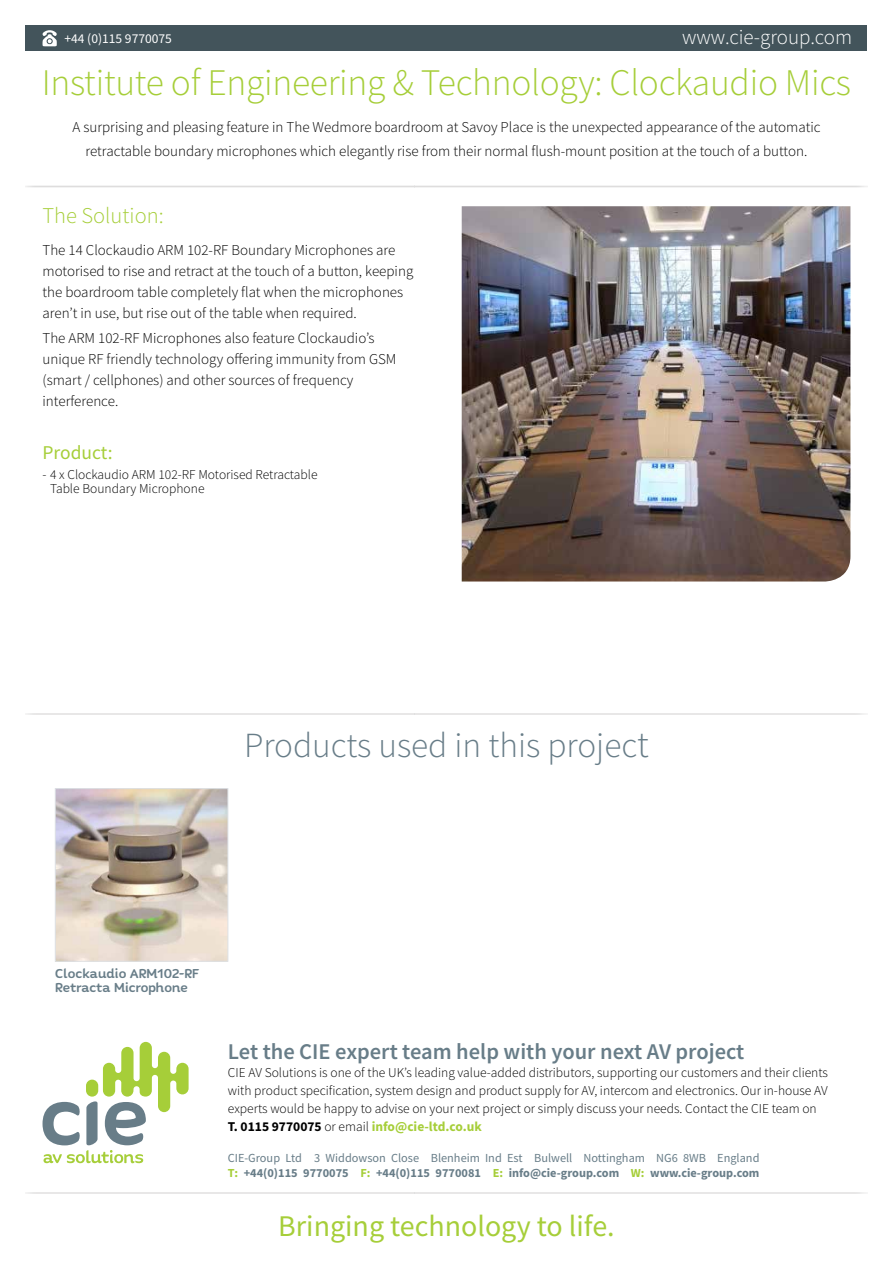
<style>
.page{position:relative;width:893px;height:1263px;background:#fff}
.page>*{position:absolute;margin:0;border:0;box-sizing:border-box;transform-origin:0 0}
.t1{font:300 37.5px "Source Sans Pro";letter-spacing:-.01em;color:#a6ce39}
.t2{font:300 35.25px "Source Sans Pro";color:#687d88}
.t3{font:30px "Source Sans Pro";color:#a6ce39}
.t4{font:600 22.5px "Source Sans Pro";color:#687d88}
.t5{font:300 22.5px "Source Sans Pro";color:#a6ce39}
.t6{font:300 21px "Source Sans Pro";color:#fff}
.t7{font:19.5px "Source Sans Pro";color:#a6ce39}
.t8{font:300 15px/21px "Source Sans Pro";color:#000}
.t9{font:500 14.25px/14.2px "Quenda";letter-spacing:-.005em;color:#687d88}
.t10{font:300 13.5px/18px "Source Sans Pro";color:#000}
.t11{font:13.5px "Source Sans Pro";color:#fff}
.t12{font:12.3px/15px "Source Sans Pro";color:#687d88}
.s1{font-size:37.5px}
.s2{font-weight:700}
.s3{font-weight:700;color:#a6ce39}
</style>
<div class="page">
<svg style="left:43px;top:1042px;width:146px;height:122px"></svg>
<div style="left:26px;top:26px;width:841px;height:25px;background:#43545b"></div>
<svg style="left:42px;top:30px;width:15px;height:16px"></svg>
<img style="left:462px;top:206px;width:388px;height:375px">
<img style="left:57px;top:790px;width:169px;height:170px">
<div style="left:55px;top:788px;width:173px;height:174px;border:1px solid #dee2e6"></div>
<p class="t11" style="left:64px;top:30px;width:109px">+44 (0)115 9770075</p>
<h3 class="t6" style="left:682px;top:24px;width:171px">www.cie-group.com</h3>
<h1 class="t1" style="left:42px;top:60px;width:811px">Institute of Engineering &amp; Technology: Clockaudio Mics</h1>
<p class="t8" style="left:72px;top:115px;width:750px;line-height:24px;text-align:center">A surprising and pleasing feature in The Wedmore boardroom at Savoy Place is the unexpected appearance of the automatic retractable boundary microphones which elegantly rise from their normal flush-mount position at the touch of a button.</p>
<h3 class="t5" style="left:43px;top:202px;width:123px">The Solution:</h3>
<p class="t8" style="left:43px;top:239px;width:372px">The 14 Clockaudio ARM 102-RF Boundary Microphones are motorised to rise and retract at the touch of a button, keeping the boardroom table completely flat when the microphones aren’t in use, but rise out of the table when required.</p>
<p class="t8" style="left:43px;top:328px;width:355px">The ARM 102-RF Microphones also feature Clockaudio’s unique RF friendly technology offering immunity from GSM (smart / cellphones) and other sources of frequency interference.</p>
<h3 class="t7" style="left:43px;top:440px;width:72px">Product:</h3>
<p class="t10" style="left:50px;top:468px;width:269px;line-height:13.5px;text-indent:-8px">- 4 x Clockaudio ARM 102-RF Motorised Retractable<br>Table Boundary Microphone</p>
<h2 class="t2" style="left:244px;top:724px;width:406px">Products used in this projec<span class="s1">t</span></h2>
<p class="t9" style="left:55px;top:966px;width:146px">Clockaudio ARM102-RF<br>Retracta Microphone</p>
<h3 class="t4" style="left:228px;top:1037px;width:518px">Let the CIE expert team help with your next AV project</h3>
<p class="t10" style="left:228px;top:1064px;width:602px">CIE AV Solutions is one of the UK’s leading value-added distributors, supporting our customers and their clients with product specification, system design and product supply for AV, intercom and electronics. Our in-house AV experts would be happy to advise on your next project or simply discuss your needs. Contact the CIE team on <span class="s2">T. 0115 9770075</span> or email <span class="s3">info@cie-ltd.co.uk</span></p>
<p class="t12" style="left:228px;top:1150px;width:533px">CIE-Group Ltd 3 Widdowson Close Blenheim Ind Est Bulwell Nottingham NG6 8WB England<br><span class="s3">T:</span> <span class="s2">+44(0)115 9770075</span> <span class="s3">F:</span> <span class="s2">+44(0)115 9770081</span> <span class="s3">E:</span> <span class="s2">info@cie-group.com</span> <span class="s3">W:</span> <span class="s2">www.cie-group.com</span></p>
<h3 class="t3" style="left:278px;top:1206px;width:338px">Bringing technology to life.</h3>
</div>
